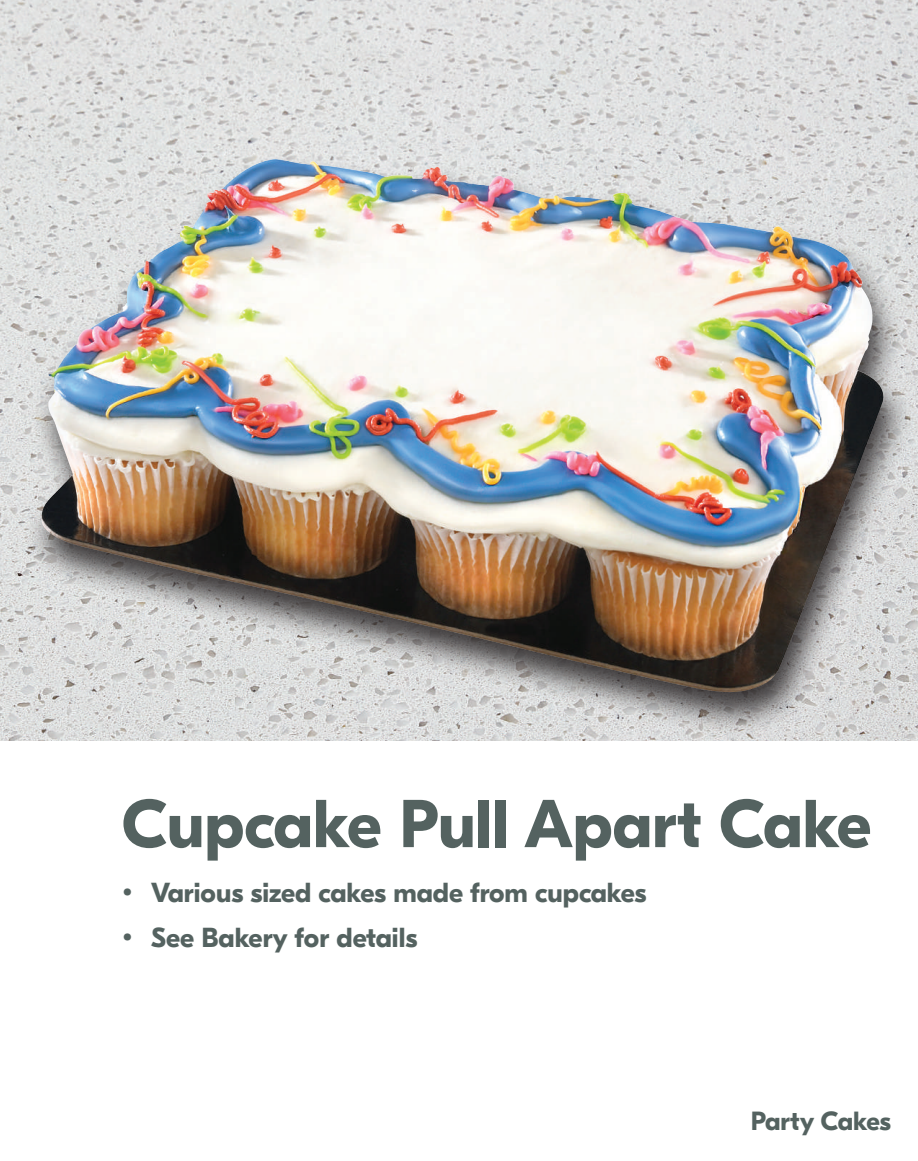
<style>
.page{position:relative;width:918px;height:1161px;background:#fff}
.page>*{position:absolute;margin:0;border:0;box-sizing:border-box;transform-origin:0 0}
.t1{font:700 67.5px "GT Eesti Pro Display";color:#546260}
.t2{font:700 27.45px "GT Eesti Pro Display";color:#546260}
.t3{font:700 26.25px "GT Eesti Pro Display";letter-spacing:-.005em;color:#546260}
</style>
<div class="page">
<img style="left:0;top:0;width:918px;height:741px">
<div style="left:24px;top:154px;width:890px;height:582px;background:#231f20;opacity:.86"></div>
<img style="left:41px;top:160px;width:843px;height:533px">
<h1 class="t1" style="left:122px;top:786px;width:751px">Cupcake Pull Apart Cake</h1>
<p class="t2" style="left:122px;top:877px;width:526px">• Various sized cakes made from cupcakes</p>
<p class="t2" style="left:122px;top:923px;width:297px">• See Bakery for details</p>
<p class="t3" style="left:751px;top:1107px;width:142px">Party Cakes</p>
</div>
